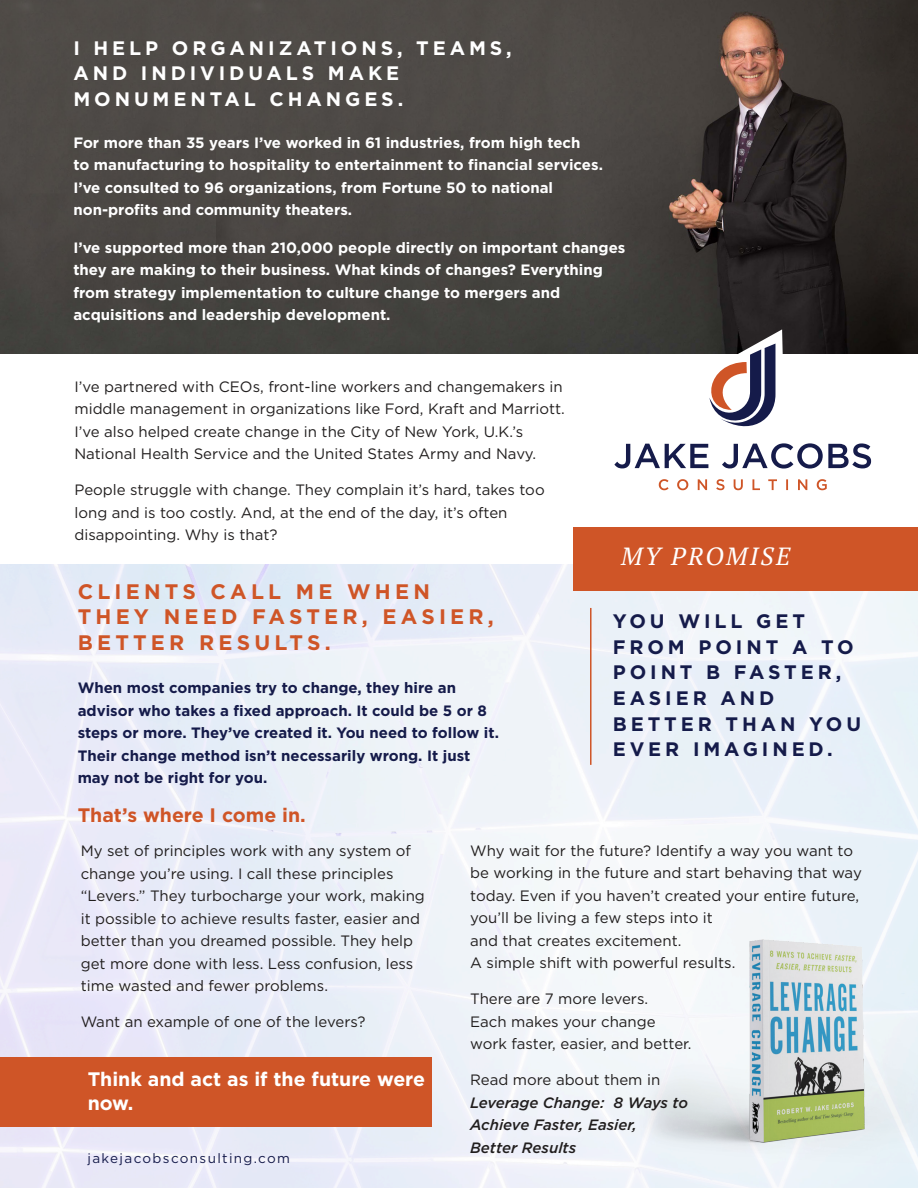
<style>
.page{position:relative;width:918px;height:1188px;background:#fff}
.page>*{position:absolute;margin:0;border:0;box-sizing:border-box;transform-origin:0 0}
.t1{font:italic 24.75px "PT Serif";letter-spacing:.1em;color:#fff}
.t2{font:700 21px/25.5px "Gotham";letter-spacing:.2em;color:#cf5527}
.t3{font:700 19.5px/25.5px "Gotham";letter-spacing:.2em;color:#151b4a}
.t4{font:700 19.5px/25.5px "Gotham";letter-spacing:.2em;color:#fff}
.t5{font:700 19.5px/24px "Gotham";color:#fff}
.t6{font:700 19.5px "Gotham";color:#cf5527}
.t7{font:15px/22.5px "Gotham";color:#211e1e}
.t8{font:700 15px/22.5px "Gotham";color:#fff}
.t9{font:700 15px/22.5px "Gotham";color:#151b4a}
.t10{font:italic 500 15px/22.5px "Gotham";color:#211e1e}
.t11{font:13.5px "Gotham";letter-spacing:.1em;color:#151b4a}
</style>
<div class="page">
<img style="left:0;top:564px;width:918px;height:624px">
<img style="left:636px;top:905px;width:282px;height:258px">
<div style="left:0;top:1057px;width:432px;height:70px;background:#cf5527"></div>
<img style="left:0;top:0;width:216px;height:354px">
<img style="left:216px;top:0;width:702px;height:354px">
<svg style="left:700px;top:329px;width:83px;height:98px"></svg>
<svg style="left:614px;top:443px;width:257px;height:26px"></svg>
<svg style="left:659px;top:479px;width:168px;height:11px"></svg>
<div style="left:574px;top:527px;width:344px;height:63px;background:#cf5527"></div>
<hr style="left:590px;top:608px;width:2px;height:157px;background:#cf5527">
<h3 class="t4" style="left:73px;top:35px;width:440px">I HELP ORGANIZATIONS, TEAMS,<br>AND INDIVIDUALS MAKE<br>MONUMENTAL CHANGES.</h3>
<p class="t8" style="left:73px;top:131px;width:531px">For more than 35 years I’ve worked in 61 industries, from high tech<br>to manufacturing to hospitality to entertainment to financial services.<br>I’ve consulted to 96 organizations, from Fortune 50 to national non-profits and community theaters.</p>
<p class="t8" style="left:73px;top:236px;width:554px">I’ve supported more than 210,000 people directly on important changes they are making to their business. What kinds of changes? Everything from strategy implementation to culture change to mergers and acquisitions and leadership development.</p>
<p class="t7" style="left:74px;top:375px;width:492px">I’ve partnered with CEOs, front-line workers and changemakers in middle management in organizations like Ford, Kraft and Marriott.<br>I’ve also helped create change in the City of New York, U.K.’s National Health Service and the United States Army and Navy.</p>
<p class="t7" style="left:74px;top:478px;width:472px">People struggle with change. They complain it’s hard, takes too long and is too costly. And, at the end of the day, it’s often disappointing. Why is that?</p>
<h1 class="t1" style="left:621px;top:541px;width:171px">MY PROMISE</h1>
<h2 class="t2" style="left:78px;top:578px;width:418px">CLIENTS CALL ME WHEN<br>THEY NEED FASTER, EASIER,<br>BETTER RESULTS.</h2>
<p class="t9" style="left:78px;top:677px;width:423px">When most companies try to change, they hire an advisor who takes a fixed approach. It could be 5 or 8 steps or more. They’ve created it. You need to follow it.<br>Their change method isn’t necessarily wrong. It just may not be right for you.</p>
<h3 class="t6" style="left:78px;top:802px;width:230px">That’s where I come in.</h3>
<p class="t7" style="left:81px;top:839px;width:346px">My set of principles work with any system of change you’re using. I call these principles “Levers.” They turbocharge your work, making it possible to achieve results faster, easier and better than you dreamed possible. They help get more done with less. Less confusion, less time wasted and fewer problems.</p>
<p class="t7" style="left:81px;top:1010px;width:286px">Want an example of one of the levers?</p>
<h3 class="t3" style="left:613px;top:609px;width:250px">YOU WILL GET<br>FROM POINT A TO<br>POINT B FASTER,<br>EASIER AND<br>BETTER THAN YOU<br>EVER IMAGINED.</h3>
<p class="t7" style="left:470px;top:839px;width:393px">Why wait for the future? Identify a way you want to be working in the future and start behaving that way today. Even if you haven’t created your entire future, you’ll be living a few steps into it<br>and that creates excitement.<br>A simple shift with powerful results.</p>
<p class="t7" style="left:470px;top:987px;width:223px">There are 7 more levers.<br>Each makes your change work faster, easier, and better.</p>
<p class="t7" style="left:470px;top:1068px;width:192px">Read more about them in</p>
<p class="t10" style="left:470px;top:1091px;width:220px">Leverage Change: 8 Ways to<br>Achieve Faster, Easier,<br>Better Results</p>
<h3 class="t5" style="left:88px;top:1067px;width:339px">Think and act as if the future were now.</h3>
<p class="t11" style="left:88px;top:1150px;width:204px">jakejacobsconsulting.com</p>
</div>
